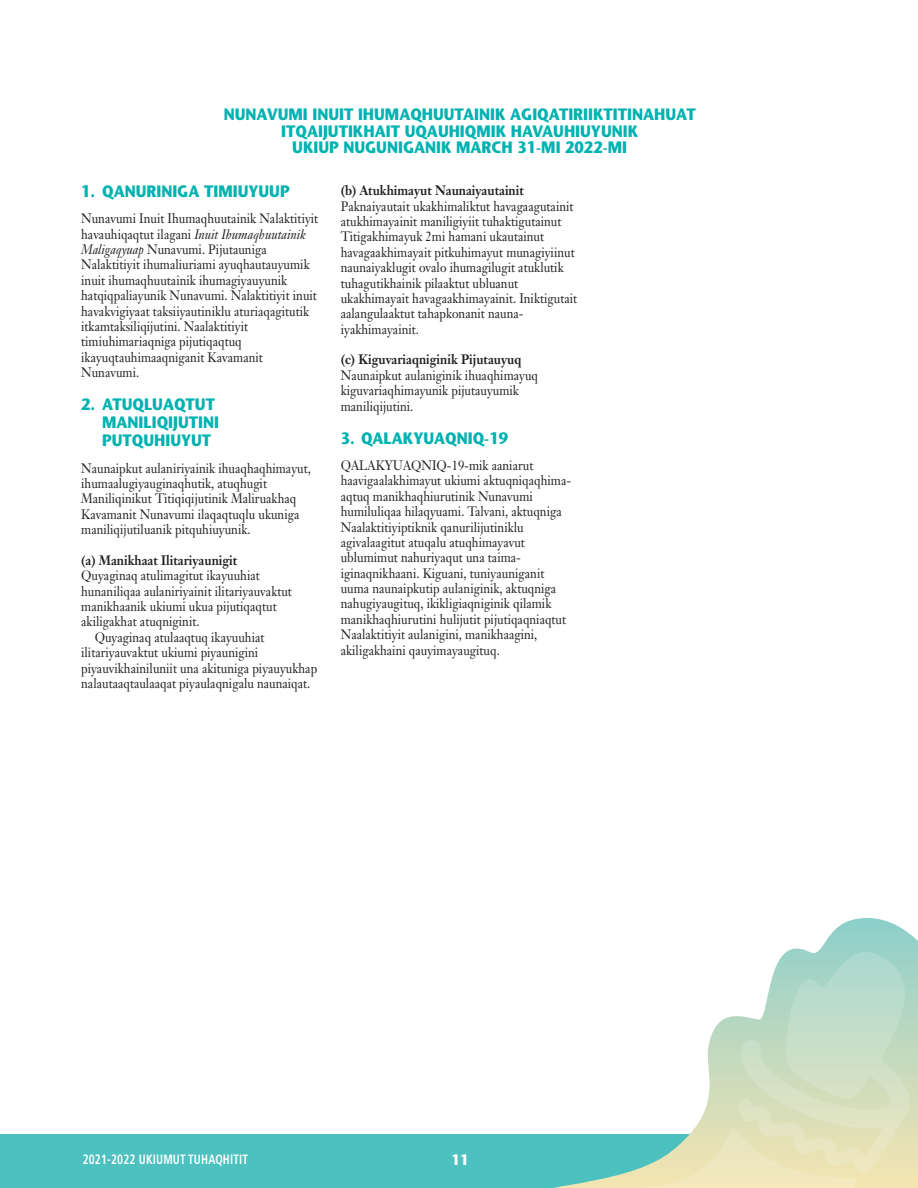
<style>
.page{position:relative;width:918px;height:1188px;background:#fff}
.page>*{position:absolute;margin:0;border:0;box-sizing:border-box;transform-origin:0 0}
.t1{font:700 16.5px/18px "Stone Sans";color:#00b2b0;scale:.9 1}
.t2{font:700 15px "Stone Sans";color:#fff;scale:.9 1}
.t3{font:13.5px/15.3px "Janson Text";color:#231f20;scale:.9 1}
.t4{font:700 13.5px "Janson Text";color:#231f20;scale:.9 1}
.t5{font:700 condensed 13.5px "Frutiger";letter-spacing:.015em;color:#fff;scale:.85 1}
.s1{font-style:italic}
</style>
<div class="page">
<div style="left:0;top:1134px;width:918px;height:54px;background:#4cc1c0"></div>
<svg style="left:555px;top:918px;width:354px;height:270px"></svg>
<svg style="left:628px;top:933px;width:290px;height:255px"></svg>
<p class="t1" style="left:224px;top:107px;width:526px">NUNAVUMI INUIT IHUMAQHUUTAINIK AGIQATIRIIKTITINAHUAT</p>
<p class="t1" style="left:281px;top:124px;width:398px">ITQAIJUTIKHAIT UQAUHIQMIK HAVAUHIUYUNIK</p>
<p class="t1" style="left:292px;top:140px;width:374px">UKIUP NUGUNIGANIK MARCH 31-MI 2022-MI</p>
<p class="t1" style="left:81px;top:184px;width:233px">1. QANURINIGA TIMIUYUUP</p>
<p class="t3" style="left:81px;top:212px;width:265px">Nunavumi Inuit Ihumaqhuutainik Nalaktitiyit havauhiqaqtut ilagani <span class="s1">Inuit Ihumaqhuutainik Maligaqyuap</span> Nunavumi. Pijutauniga Nalaktitiyit ihumaliuriami ayuqhautauyumik inuit ihumaqhuutainik ihumagiyauyunik hatqiqpaliayunik Nunavumi. Nalaktitiyit inuit havakvigiyaat taksiiyautiniklu aturiaqagitutik itkamtaksiliqijutini. Naalaktitiyit timiuhimariaqniga pijutiqaqtuq ikayuqtauhimaaqniganit Kavamanit Nunavumi.</p>
<p class="t1" style="left:102px;top:397px;width:131px;text-indent:-21px">2. ATUQLUAQTUT<br>MANILIQIJUTINI<br>PUTQUHIUYUT</p>
<p class="t3" style="left:81px;top:462px;width:257px">Naunaipkut aulaniriyainik ihuaqhaqhimayut, ihumaalugiyauginaqhutik, atuqhugit Maniliqinikut Titiqiqijutinik Maliruakhaq Kavamanit Nunavumi ilaqaqtuqlu ukuniga maniliqijutiluanik pitquhiuyunik.</p>
<p class="t4" style="left:81px;top:555px;width:175px">(a) Manikhaat Ilitariyaunigit</p>
<p class="t3" style="left:81px;top:569px;width:236px">Quyaginaq atulimagitut ikayuuhiat hunaniliqaa aulaniriyainit ilitariyauvaktut manikhaanik ukiumi ukua pijutiqaqtut akiligakhat atuqniginit.</p>
<p class="t3" style="left:81px;top:631px;width:264px;text-indent:14px">Quyaginaq atulaaqtuq ikayuuhiat ilitariyauvaktut ukiumi piyaunigini piyauvikhainiluniit una akituniga piyauyukhap nalautaaqtaulaaqat piyaulaqnigalu naunaiqat.</p>
<p class="t4" style="left:341px;top:185px;width:205px">(b) Atukhimayut Naunaiyautainit</p>
<p class="t3" style="left:341px;top:200px;width:264px">Paknaiyautait ukakhimaliktut havagaagutainit atukhimayainit maniligiyiit tuhaktigutainut Titigakhimayuk 2mi hamani ukautainut havagaakhimayait pitkuhimayut munagiyiinut naunaiyaklugit ovalo ihumagilugit atuklutik tuhagutikhainik pilaaktut ubluanut ukakhimayait havagaakhimayainit. Iniktigutait aalangulaaktut tahapkonanit nauna - iyakhimayainit.</p>
<p class="t4" style="left:341px;top:354px;width:202px">(c) Kiguvariaqniginik Pijutauyuq</p>
<p class="t3" style="left:341px;top:369px;width:221px">Naunaipkut aulaniginik ihuaqhimayuq kiguvariaqhimayunik pijutauyumik maniliqijutini.</p>
<p class="t1" style="left:341px;top:431px;width:188px">3. QALAKYUAQNIQ-19</p>
<p class="t3" style="left:341px;top:459px;width:257px">QALAKYUAQNIQ-19-mik aaniarut haavigaalakhimayut ukiumi aktuqniqaqhima - aqtuq manikhaqhiurutinik Nunavumi humiluliqaa hilaqyuami. Talvani, aktuqniga Naalaktitiyiptiknik qanurilijutiniklu agivalaagitut atuqalu atuqhimayavut ublumimut nahuriyaqut una taima - iginaqnikhaani. Kiguani, tuniyauniganit uuma naunaipkutip aulaniginik, aktuqniga nahugiyaugituq, ikikligiaqniginik qilamik manikhaqhiurutini hulijutit pijutiqaqniaqtut Naalaktitiyit aulanigini, manikhaagini, akiligakhaini qauyimayaugituq.</p>
<p class="t5" style="left:83px;top:1154px;width:196px">2021-2022 UKIUMUT TUHAQHITIT</p>
<p class="t2" style="left:452px;top:1154px;width:20px">11</p>
</div>
